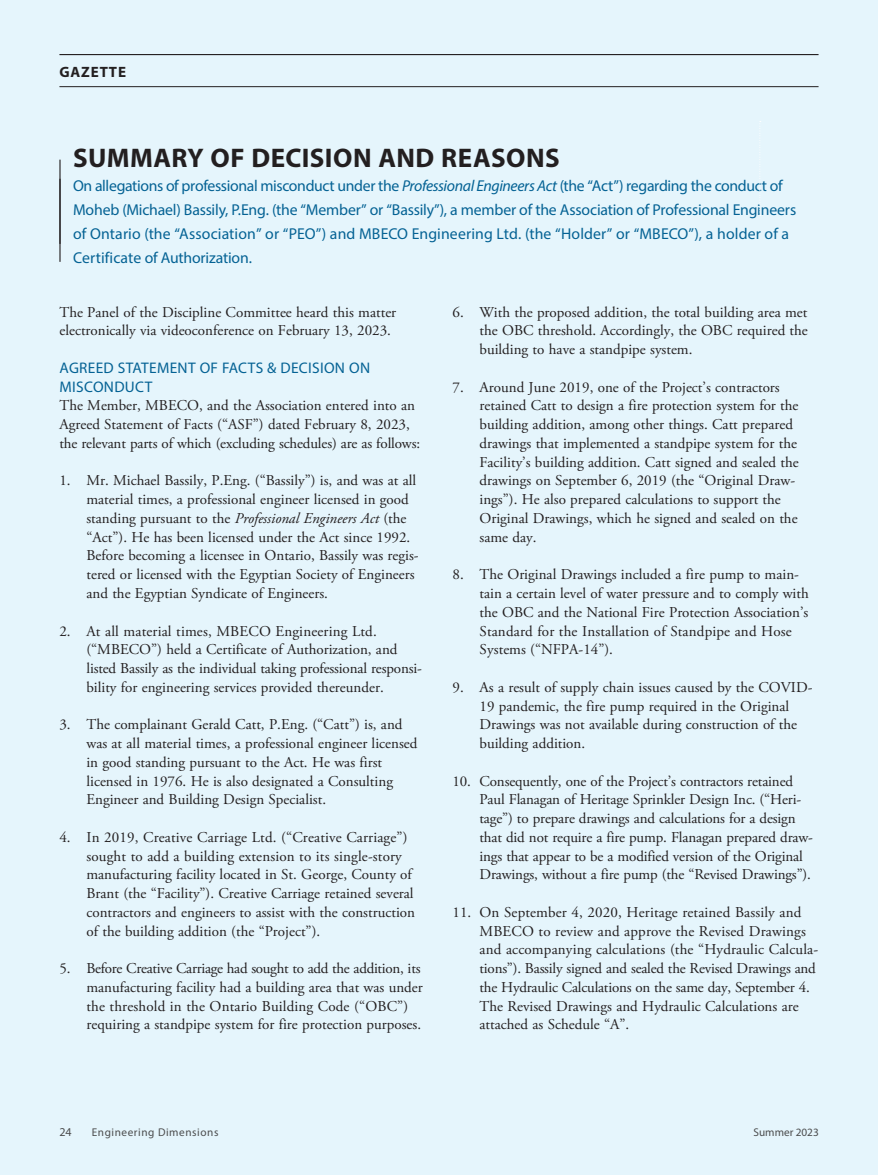
<style>
.page{position:relative;width:878px;height:1175px;background:#fff}
.page>*{position:absolute;margin:0;border:0;box-sizing:border-box;transform-origin:0 0}
.t1{font:700 27px "Myriad Pro";letter-spacing:.015em;color:#231f20}
.t2{font:15.75px/24px "Myriad Pro";letter-spacing:-.01em;color:#046294}
.t3{font:15.3px/18.8px "Myriad Pro";letter-spacing:.02em;color:#046294}
.t4{font:15px/18.8px "Adobe Garamond Pro";color:#231f20}
.t5{font:700 15px "Myriad Pro";letter-spacing:.06em;color:#231f20}
.t6{font:12px "Myriad Pro";color:#4b4c4d}
.t7{font:11.25px "Myriad Pro";letter-spacing:.05em;color:#4b4c4d}
.t8{font:11.25px "Myriad Pro";color:#4b4c4d}
.s1{font-style:italic}
</style>
<div class="page">
<div style="left:0;top:0;width:878px;height:1174px;background:#e5f5fc"></div>
<hr style="left:59px;top:54px;width:759px;height:1px;background:#231f20">
<hr style="left:59px;top:86px;width:759px;height:1px;background:#231f20">
<hr style="left:59px;top:179px;width:2px;height:83px;background:#231f20">
<hr style="left:59px;top:160px;width:2px;height:84px;background:#231f20">
<svg style="left:759px;top:121px;width:1px;height:89px"></svg>
<p class="t5" style="left:59px;top:63px;width:68px">GAZETTE</p>
<h1 class="t1" style="left:73px;top:141px;width:488px">SUMMARY OF DECISION AND REASONS</h1>
<p class="t2" style="left:73px;top:173px;width:724px">On allegations of professional misconduct under the <span class="s1">Professional Engineers Act</span> (the “Act”) regarding the conduct of Moheb (Michael) Bassily, P.Eng. (the “Member” or “Bassily”), a member of the Association of Professional Engineers of Ontario (the “Association” or “PEO”) and MBECO Engineering Ltd. (the “Holder” or “MBECO”), a holder of a Certificate of Authorization.</p>
<p class="t4" style="left:59px;top:303px;width:338px">The Panel of the Discipline Committee heard this matter electronically via videoconference on February 13, 2023.</p>
<p class="t3" style="left:60px;top:358px;width:312px">AGREED STATEMENT OF FACTS &amp; DECISION ON<br>MISCONDUCT</p>
<p class="t4" style="left:59px;top:397px;width:362px">The Member, MBECO, and the Association entered into an<br>Agreed Statement of Facts (“ASF”) dated February 8, 2023, the relevant parts of which (excluding schedules) are as follows:</p>
<p class="t4" style="left:86px;top:472px;width:334px;text-indent:-27px">1. Mr. Michael Bassily, P.Eng. (“Bassily”) is, and was at all material times, a professional engineer licensed in good standing pursuant to the <span class="s1">Professional Engineers Act</span> (the “Act”). He has been licensed under the Act since 1992.<br>Before becoming a licensee in Ontario, Bassily was regis&shy;tered or licensed with the Egyptian Society of Engineers and the Egyptian Syndicate of Engineers.</p>
<p class="t4" style="left:86px;top:622px;width:337px;text-indent:-27px">2. At all material times, MBECO Engineering Ltd. (“MBECO”) held a Certificate of Authorization, and listed Bassily as the individual taking professional responsi&shy;bility for engineering services provided thereunder.</p>
<p class="t4" style="left:86px;top:715px;width:332px;text-indent:-27px">3. The complainant Gerald Catt, P.Eng. (“Catt”) is, and was at all material times, a professional engineer licensed in good standing pursuant to the Act. He was first licensed in 1976. He is also designated a Consulting Engineer and Building Design Specialist.</p>
<p class="t4" style="left:86px;top:828px;width:330px;text-indent:-27px">4. In 2019, Creative Carriage Ltd. (“Creative Carriage”) sought to add a building extension to its single-story manufacturing facility located in St. George, County of Brant (the “Facility”). Creative Carriage retained several contractors and engineers to assist with the construction of the building addition (the “Project”).</p>
<p class="t4" style="left:86px;top:959px;width:338px;text-indent:-27px">5. Before Creative Carriage had sought to add the addition, its manufacturing facility had a building area that was under the threshold in the Ontario Building Code (“OBC”) requiring a standpipe system for fire protection purposes.</p>
<p class="t4" style="left:479px;top:303px;width:330px;text-align:justify;text-indent:-27px">6. With the proposed addition, the total building area met the OBC threshold. Accordingly, the OBC required the building to have a standpipe system.</p>
<p class="t4" style="left:479px;top:378px;width:321px;text-indent:-27px">7. Around June 2019, one of the Project’s contractors retained Catt to design a fire protection system for the building addition, among other things. Catt prepared drawings that implemented a standpipe system for the Facility’s building addition. Catt signed and sealed the drawings on September 6, 2019 (the “Original Draw&shy;ings”). He also prepared calculations to support the Original Drawings, which he signed and sealed on the same day.</p>
<p class="t4" style="left:479px;top:565px;width:331px;text-indent:-27px">8. The Original Drawings included a fire pump to main&shy;tain a certain level of water pressure and to comply with the OBC and the National Fire Protection Association’s Standard for the Installation of Standpipe and Hose Systems (“NFPA-14”).</p>
<p class="t4" style="left:479px;top:678px;width:334px;text-indent:-27px">9. As a result of supply chain issues caused by the COVID-19 pandemic, the fire pump required in the Original Drawings was not available during construction of the building addition.</p>
<p class="t4" style="left:479px;top:772px;width:335px;text-indent:-27px">10. Consequently, one of the Project’s contractors retained Paul Flanagan of Heritage Sprinkler Design Inc. (“Heri&shy;tage”) to prepare drawings and calculations for a design that did not require a fire pump. Flanagan prepared draw&shy;ings that appear to be a modified version of the Original Drawings, without a fire pump (the “Revised Drawings”).</p>
<p class="t4" style="left:479px;top:903px;width:340px;text-indent:-27px">11. On September 4, 2020, Heritage retained Bassily and MBECO to review and approve the Revised Drawings and accompanying calculations (the “Hydraulic Calcula&shy;tions”). Bassily signed and sealed the Revised Drawings and the Hydraulic Calculations on the same day, September 4.<br>The Revised Drawings and Hydraulic Calculations are attached as Schedule “A”.</p>
<p class="t6" style="left:59px;top:1124px;width:14px">24</p>
<p class="t7" style="left:92px;top:1125px;width:128px">Engineering Dimensions</p>
<p class="t8" style="left:753px;top:1125px;width:67px">Summer 2023</p>
</div>
